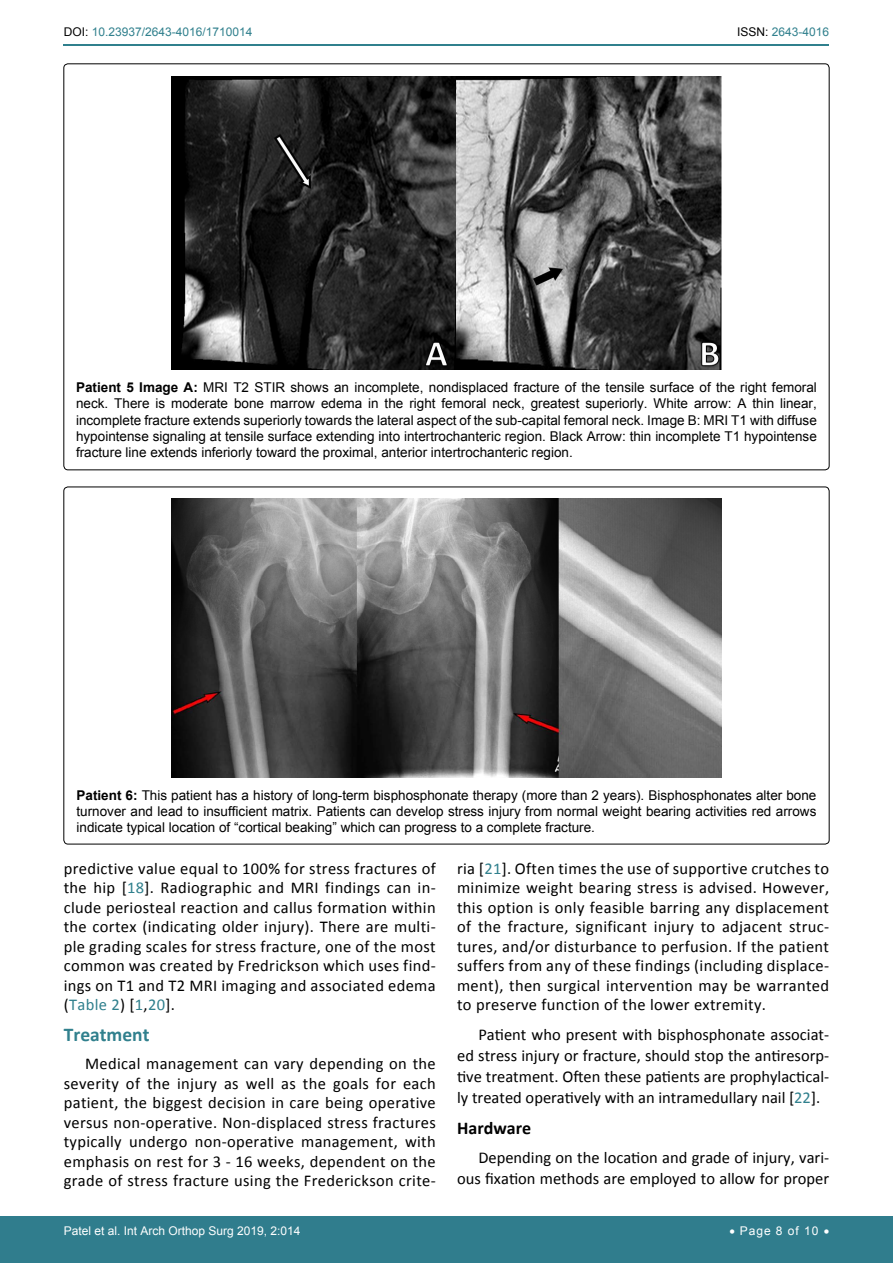
<style>
.page{position:relative;width:893px;height:1263px;background:#fff}
.page>*{position:absolute;margin:0;border:0;box-sizing:border-box;transform-origin:0 0}
.t1{font:700 19.5px "Calibri";color:#30808d}
.t2{font:700 18px "Calibri";color:#000}
.t3{font:16.5px/19.5px "Calibri";letter-spacing:.02em;color:#000;text-align:justify}
.t4{font:16.5px/21px "Calibri";color:#000;text-align:right}
.t5{font:13.5px/16.2px "Arial";color:#000;text-align:justify}
.t6{font:12px "Arial";color:#fff}
.t7{font:12px "Arial";color:#30808d}
.s1{color:#000}
.s2{font-weight:700}
.s3{color:#30808d}
</style>
<div class="page">
<hr style="left:64px;top:44px;width:765px;height:2px;background:#30808d">
<div style="left:0;top:1217px;width:893px;height:46px;background:#307d8d"></div>
<img style="left:171px;top:77px;width:550px;height:293px">
<img style="left:171px;top:499px;width:550px;height:278px">
<p class="t7" style="left:64px;top:24px;width:190px"><span class="s1">DOI:</span> 10.23937/2643-4016/1710014</p>
<p class="t7" style="left:737px;top:24px;width:94px"><span class="s1">ISSN:</span> 2643-4016</p>
<p class="t5" style="left:76px;top:380px;width:742px"><span class="s2">Patient 5 Image A:</span> MRI T2 STIR shows an incomplete, nondisplaced fracture of the tensile surface of the right femoral neck. There is moderate bone marrow edema in the right femoral neck, greatest superiorly. White arrow: A thin linear, incomplete fracture extends superiorly towards the lateral aspect of the sub-capital femoral neck. Image B: MRI T1 with diffuse hypointense signaling at tensile surface extending into intertrochanteric region. Black Arrow: thin incomplete T1 hypointense fracture line extends inferiorly toward the proximal, anterior intertrochanteric region.</p>
<p class="t5" style="left:77px;top:787px;width:741px"><span class="s2">Patient 6:</span> This patient has a history of long-term bisphosphonate therapy (more than 2 years). Bisphosphonates alter bone turnover and lead to insufficient matrix. Patients can develop stress injury from normal weight bearing activities red arrows indicate typical location of “cortical beaking” which can progress to a complete fracture.</p>
<p class="t3" style="left:64px;top:858px;width:374px">predictive value equal to 100% for stress fractures of the hip [<span class="s3">18</span>]. Radiographic and MRI findings can in&shy;clude periosteal reaction and callus formation within the cortex (indicating older injury). There are multi&shy;ple grading scales for stress fracture, one of the most common was created by Fredrickson which uses find&shy;ings on T1 and T2 MRI imaging and associated edema (<span class="s3">Table 2</span>) [<span class="s3">1</span>,<span class="s3">20</span>].</p>
<p class="t1" style="left:64px;top:1022px;width:87px">Treatment</p>
<p class="t3" style="left:64px;top:1054px;width:374px;text-indent:21px">Medical management can vary depending on the severity of the injury as well as the goals for each patient, the biggest decision in care being operative versus non-operative. Non-displaced stress fractures typically undergo non-operative management, with emphasis on rest for 3 - 16 weeks, dependent on the grade of stress fracture using the Frederickson crite-</p>
<p class="t3" style="left:457px;top:858px;width:374px">ria [<span class="s3">21</span>]. Often times the use of supportive crutches to minimize weight bearing stress is advised. However, this option is only feasible barring any displacement of the fracture, significant injury to adjacent struc&shy;tures, and/or disturbance to perfusion. If the patient suffers from any of these findings (including displace&shy;ment), then surgical intervention may be warranted to preserve function of the lower extremity.</p>
<p class="t3" style="left:457px;top:1024px;width:374px;line-height:21px;text-indent:21px">Patient who present with bisphosphonate associat&shy;ed stress injury or fracture, should stop the antiresorp&shy;tive treatment. Often these patients are prophylactical&shy;ly treated operatively with an intramedullary nail [<span class="s3">22</span>].</p>
<p class="t2" style="left:457px;top:1116px;width:76px">Hardware</p>
<p class="t4" style="left:457px;top:1147px;width:374px">Depending on the location and grade of injury, vari&shy;ous fixation methods are employed to allow for proper</p>
<p class="t6" style="left:64px;top:1223px;width:238px">Patel et al. Int Arch Orthop Surg 2019, 2:014</p>
<p class="t6" style="left:729px;top:1223px;width:101px">• Page 8 of 10 •</p>
</div>
